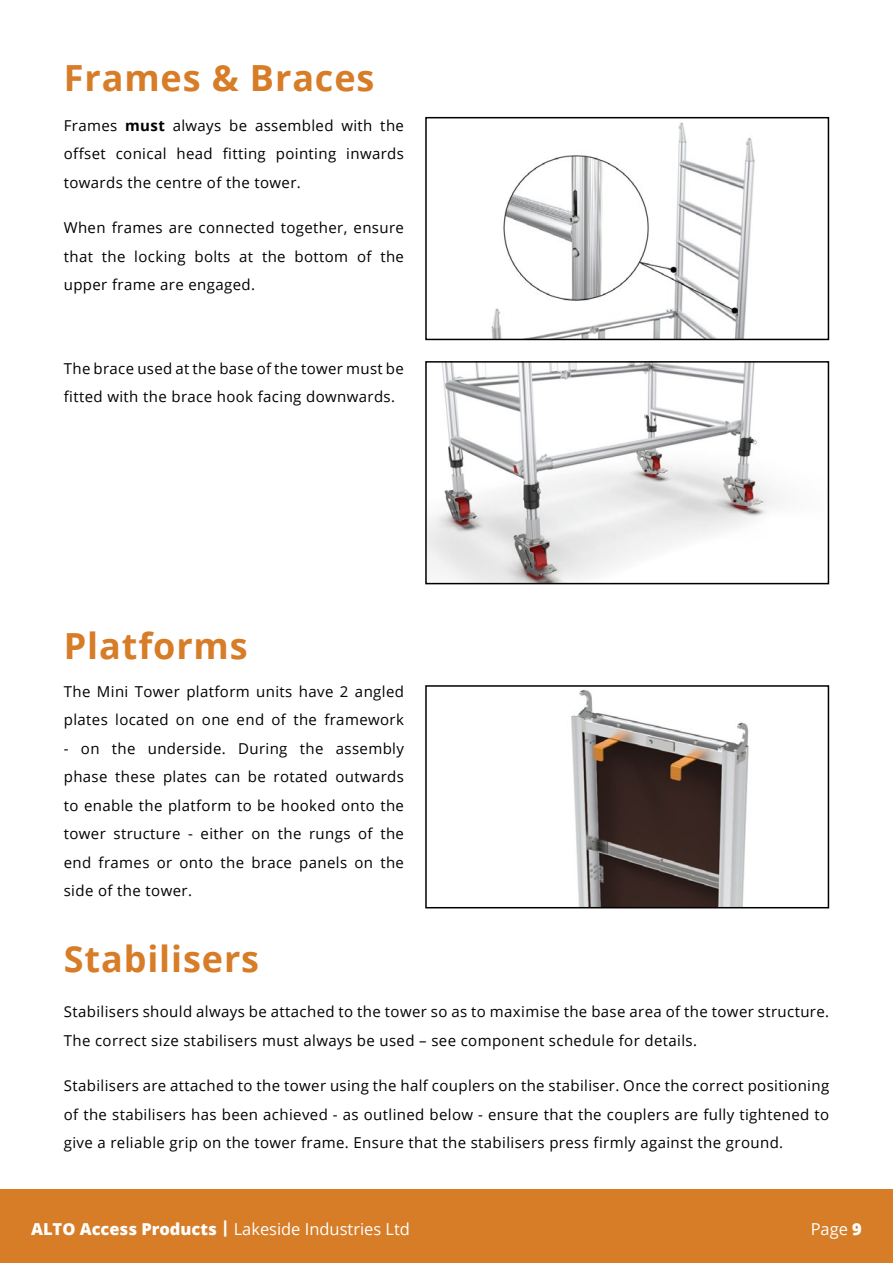
<style>
.page{position:relative;width:893px;height:1263px;background:#fff}
.page>*{position:absolute;margin:0;border:0;box-sizing:border-box;transform-origin:0 0}
.t1{font:700 36px "Open Sans";letter-spacing:.025em;color:#d77c27}
.t2{font:16.5px "Open Sans";color:#fff}
.t3{font:15px/28.5px "Open Sans";letter-spacing:.025em;color:#000;text-align:justify}
.s1{font-weight:700}
.s2{font-weight:800}
</style>
<div class="page">
<div style="left:0;top:1189px;width:893px;height:74px;background:#d77c27"></div>
<img style="left:491px;top:122px;width:264px;height:215px">
<div style="left:425px;top:117px;width:404px;height:223px;border:2px solid #000"></div>
<img style="left:571px;top:689px;width:178px;height:216px">
<div style="left:425px;top:685px;width:404px;height:223px;border:2px solid #000"></div>
<img style="left:428px;top:364px;width:352px;height:217px">
<div style="left:425px;top:361px;width:404px;height:223px;border:2px solid #000"></div>
<h1 class="t1" style="left:64px;top:53px;width:312px">Frames &amp; Braces</h1>
<p class="t3" style="left:64px;top:110px;width:342px">Frames <span class="s1">must</span> always be assembled with the offset conical head fitting pointing inwards towards the centre of the tower.</p>
<p class="t3" style="left:64px;top:213px;width:342px">When frames are connected together, ensure that the locking bolts at the bottom of the upper frame are engaged.</p>
<p class="t3" style="left:64px;top:354px;width:342px">The brace used at the base of the tower must be fitted with the brace hook facing downwards.</p>
<h1 class="t1" style="left:64px;top:621px;width:185px">Platforms</h1>
<p class="t3" style="left:64px;top:677px;width:342px">The Mini Tower platform units have 2 angled plates located on one end of the framework</p>
<p class="t3" style="left:64px;top:734px;width:342px">- on the underside. During the assembly phase these plates can be rotated outwards to enable the platform to be hooked onto the tower structure - either on the rungs of the end frames or onto the brace panels on the side of the tower.</p>
<h1 class="t1" style="left:64px;top:933px;width:197px">Stabilisers</h1>
<p class="t3" style="left:64px;top:997px;width:767px">Stabilisers should always be attached to the tower so as to maximise the base area of the tower structure.<br>The correct size stabilisers must always be used – see component schedule for details.</p>
<p class="t3" style="left:64px;top:1071px;width:767px">Stabilisers are attached to the tower using the half couplers on the stabiliser. Once the correct positioning of the stabilisers has been achieved - as outlined below - ensure that the couplers are fully tightened to give a reliable grip on the tower frame. Ensure that the stabilisers press firmly against the ground.</p>
<p class="t2" style="left:31px;top:1217px;width:380px"><span class="s2">ALTO Access Products |</span> Lakeside Industries Ltd</p>
<p class="t2" style="left:811px;top:1217px;width:53px">Page <span class="s2">9</span></p>
</div>
